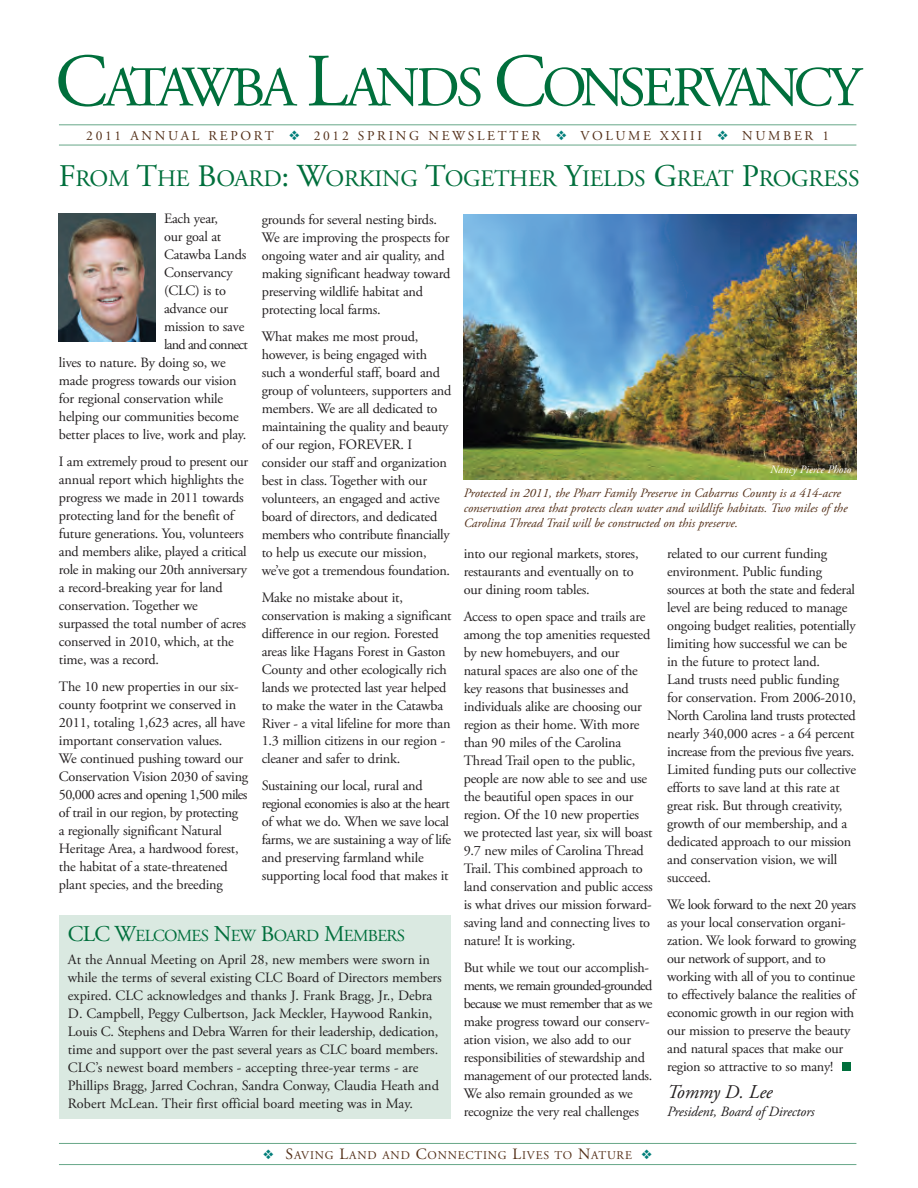
<style>
.page{position:relative;width:918px;height:1188px;background:#fff}
.page>*{position:absolute;margin:0;border:0;box-sizing:border-box;transform-origin:0 0}
.t1{font:56.25px "Adobe Garamond Pro";letter-spacing:-.1em;color:#006f3c}
.t2{font:23.7px "Adobe Garamond Pro";letter-spacing:-.015em;color:#006f3c}
.t3{font:italic 19.5px "Adobe Garamond Pro";letter-spacing:-.01em;color:#231f20}
.t4{font:16.8px "Adobe Garamond Pro";letter-spacing:-.04em;color:#006f3c}
.t5{font:14.25px/18px "Adobe Garamond Pro";letter-spacing:-.015em;color:#231f20}
.t6{font:italic 14.25px "Adobe Garamond Pro";letter-spacing:-.01em;color:#231f20}
.t7{font:14.25px "Adobe Garamond Pro";letter-spacing:-.055em;color:#231f20}
.t8{font:13.5px "Adobe Garamond Pro";letter-spacing:.2em;color:#532f18}
.t9{font:italic 12.75px/15px "Adobe Garamond Pro";color:#532f18}
.t10{font:11.85px "Adobe Garamond Pro";letter-spacing:.065em;color:#532f18}
.t11{font:italic 11.25px "Adobe Garamond Pro";color:#fff}
.s1{font-size:75px}
.s2{color:#007e7a}
.s3{font-size:31.5px}
.s4{font-size:22.5px}
.s5{font-size:15.75px}
</style>
<div class="page">
<hr style="left:59px;top:124px;width:797px;height:1px;background:#67a788">
<hr style="left:59px;top:145px;width:797px;height:1px;background:#67a788">
<hr style="left:59px;top:1143px;width:797px;height:1px;background:#67a788">
<hr style="left:59px;top:1164px;width:797px;height:1px;background:#67a788">
<div style="left:59px;top:915px;width:392px;height:204px;background:#dae9e1"></div>
<div style="left:842px;top:1062px;width:9px;height:9px;background:#006f3c"></div>
<img style="left:59px;top:213px;width:96px;height:128px">
<img style="left:464px;top:214px;width:392px;height:265px">
<h1 class="t1" style="left:55px;top:65px;width:808px"><span class="s1">C</span>ATAWBA <span class="s1">L</span>ANDS <span class="s1">C</span>ONSERVANCY</h1>
<p class="t8" style="left:86px;top:130px;width:744px">2011 ANNUAL REPORT <span class="s2">❖</span> 2012 SPRING NEWSLETTER <span class="s2">❖</span> VOLUME XXIII <span class="s2">❖</span> NUMBER 1</p>
<h2 class="t2" style="left:59px;top:169px;width:802px"><span class="s3">F</span>ROM <span class="s3">T</span>HE <span class="s3">B</span>OARD<span class="s3">: W</span>ORKING <span class="s3">T</span>OGETHER <span class="s3">Y</span>IELDS <span class="s3">G</span>REAT <span class="s3">P</span>ROGRESS</h2>
<p class="t5" style="left:164px;top:211px;width:56px">Each year,</p>
<p class="t5" style="left:164px;top:229px;width:59px">our goal at</p>
<p class="t5" style="left:164px;top:247px;width:84px">Catawba Lands</p>
<p class="t5" style="left:164px;top:265px;width:70px">Conservancy</p>
<p class="t5" style="left:164px;top:283px;width:63px">(CLC) is to</p>
<p class="t5" style="left:164px;top:301px;width:66px">advance our</p>
<p class="t5" style="left:164px;top:319px;width:82px">mission to save</p>
<p class="t7" style="left:164px;top:339px;width:85px">land and connect</p>
<p class="t5" style="left:59px;top:355px;width:168px">lives to nature. By doing so, we</p>
<p class="t5" style="left:59px;top:373px;width:179px">made progress towards our vision</p>
<p class="t5" style="left:59px;top:391px;width:166px">for regional conservation while</p>
<p class="t5" style="left:59px;top:409px;width:181px">helping our communities become</p>
<p class="t5" style="left:59px;top:427px;width:189px">better places to live, work and play.</p>
<p class="t5" style="left:59px;top:454px;width:191px">I am extremely proud to present our annual report which highlights the progress we made in 2011 towards protecting land for the benefit of future generations. You, volunteers and members alike, played a critical role in making our 20th anniversary a record-breaking year for land conservation. Together we surpassed the total number of acres conserved in 2010, which, at the time, was a record.</p>
<p class="t5" style="left:59px;top:679px;width:191px">The 10 new properties in our six&shy;county footprint we conserved in 2011, totaling 1,623 acres, all have important conservation values.<br>We continued pushing toward our Conservation Vision 2030 of saving 50,000 acres and opening 1,500 miles of trail in our region, by protecting<br>a regionally significant Natural Heritage Area, a hardwood forest, the habitat of a state-threatened plant species, and the breeding</p>
<p class="t5" style="left:262px;top:211px;width:190px">grounds for several nesting birds.<br>We are improving the prospects for ongoing water and air quality, and making significant headway toward preserving wildlife habitat and protecting local farms.</p>
<p class="t5" style="left:262px;top:328px;width:191px">What makes me most proud, however, is being engaged with such a wonderful staff, board and group of volunteers, supporters and members. We are all dedicated to maintaining the quality and beauty of our region, FOREVER. I consider our staff and organization best in class. Together with our volunteers, an engaged and active board of directors, and dedicated members who contribute financially to help us execute our mission, we’ve got a tremendous foundation.</p>
<p class="t5" style="left:262px;top:589px;width:191px">Make no mistake about it, conservation is making a significant difference in our region. Forested areas like Hagans Forest in Gaston County and other ecologically rich lands we protected last year helped to make the water in the Catawba River - a vital lifeline for more than 1.3 million citizens in our region - cleaner and safer to drink.</p>
<p class="t5" style="left:262px;top:778px;width:191px">Sustaining our local, rural and regional economies is also at the heart of what we do. When we save local farms, we are sustaining a way of life and preserving farmland while supporting local food that makes it</p>
<p class="t4" style="left:68px;top:929px;width:339px"><span class="s4">CLC W</span>ELCOMES <span class="s4">N</span>EW <span class="s4">B</span>OARD <span class="s4">M</span>EMBERS</p>
<p class="t5" style="left:68px;top:951px;width:375px">At the Annual Meeting on April 28, new members were sworn in while the terms of several existing CLC Board of Directors members expired. CLC acknowledges and thanks J. Frank Bragg, Jr., Debra D. Campbell, Peggy Culbertson, Jack Meckler, Haywood Rankin, Louis C. Stephens and Debra Warren for their leadership, dedication, time and support over the past several years as CLC board members.<br>CLC’s newest board members - accepting three-year terms - are Phillips Bragg, Jarred Cochran, Sandra Conway, Claudia Heath and Robert McLean. Their first official board meeting was in May.</p>
<p class="t11" style="left:770px;top:465px;width:83px">Nancy Pierce Photo</p>
<p class="t9" style="left:464px;top:486px;width:385px">Protected in 2011, the Pharr Family Preserve in Cabarrus County is a 414-acre conservation area that protects clean water and wildlife habitats. Two miles of the<br>Carolina Thread Trail will be constructed on this preserve.</p>
<p class="t5" style="left:464px;top:545px;width:176px">into our regional markets, stores, restaurants and eventually on to our dining room tables.</p>
<p class="t5" style="left:464px;top:608px;width:191px">Access to open space and trails are among the top amenities requested by new homebuyers, and our natural spaces are also one of the key reasons that businesses and individuals alike are choosing our region as their home. With more than 90 miles of the Carolina<br>Thread Trail open to the public, people are now able to see and use the beautiful open spaces in our region. Of the 10 new properties we protected last year, six will boast<br>9.7 new miles of Carolina Thread<br>Trail. This combined approach to land conservation and public access is what drives our mission forward&shy;saving land and connecting lives to nature! It is working.</p>
<p class="t5" style="left:464px;top:959px;width:190px">But while we tout our accomplish&shy;ments, we remain grounded-grounded because we must remember that as we make progress toward our conserv&shy;ation vision, we also add to our responsibilities of stewardship and management of our protected lands.<br>We also remain grounded as we recognize the very real challenges</p>
<p class="t5" style="left:667px;top:545px;width:190px">related to our current funding environment. Public funding sources at both the state and federal level are being reduced to manage ongoing budget realities, potentially limiting how successful we can be in the future to protect land.<br>Land trusts need public funding for conservation. From 2006-2010,<br>North Carolina land trusts protected nearly 340,000 acres - a 64 percent increase from the previous five years.<br>Limited funding puts our collective efforts to save land at this rate at great risk. But through creativity, growth of our membership, and a dedicated approach to our mission and conservation vision, we will succeed.</p>
<p class="t5" style="left:667px;top:896px;width:191px">We look forward to the next 20 years as your local conservation organi&shy;zation. We look forward to growing our network of support, and to working with all of you to continue to effectively balance the realities of economic growth in our region with our mission to preserve the beauty and natural spaces that make our region so attractive to so many!</p>
<h3 class="t3" style="left:667px;top:1084px;width:107px">Tommy D. Lee</h3>
<p class="t6" style="left:667px;top:1105px;width:149px">President, Board of Directors</p>
<p class="t10" style="left:263px;top:1150px;width:390px"><span class="s2">❖</span> <span class="s5">S</span>AVING <span class="s5">L</span>AND AND <span class="s5">C</span>ONNECTING <span class="s5">L</span>IVES TO <span class="s5">N</span>ATURE <span class="s2">❖</span></p>
</div>
